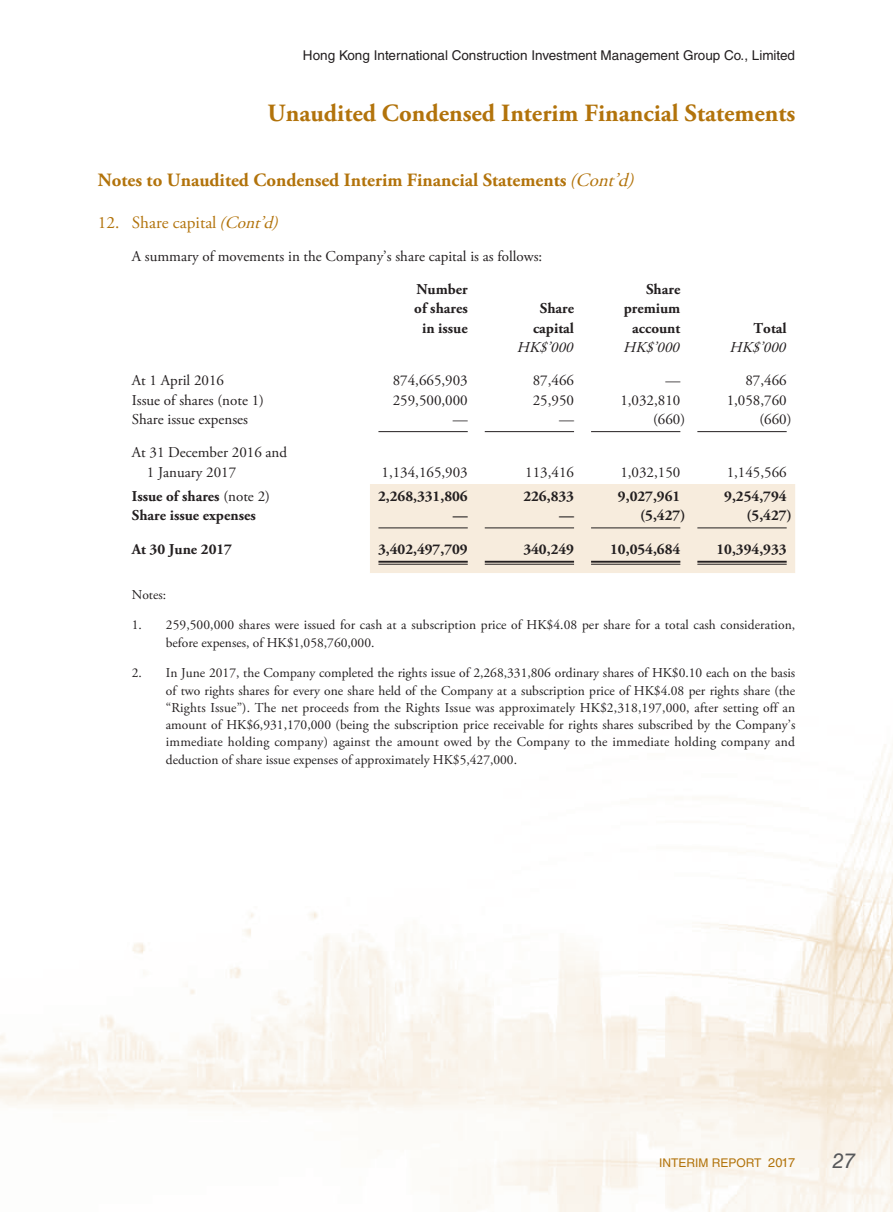
<style>
.page{position:relative;width:893px;height:1212px;background:#fff}
.page>*{position:absolute;margin:0;border:0;box-sizing:border-box;transform-origin:0 0}
.t1{font:700 24.75px "Adobe Garamond Pro";color:#b2730b}
.t2{font:italic 21px "Helvetica LT Std";color:#57585a}
._3__標題{font:700 18.75px "Adobe Garamond Pro";color:#b2730b}
._4__副標題{font:17.25px "Adobe Garamond Pro";color:#b2730b}
._1__內文{font:15px "Adobe Garamond Pro";color:#231f20}
._1__內文-2{font:700 15px "Adobe Garamond Pro";color:#231f20}
._1__內文-3{font:italic 15px "Adobe Garamond Pro";color:#231f20}
._2__附註內文{font:13.5px/17.2px "Adobe Garamond Pro";letter-spacing:.005em;color:#231f20}
.t3{font:13.5px "Helvetica LT Std";color:#231f20}
.t4{font:12px "Helvetica LT Std";color:#b2730b}
.s1{font-weight:400;font-style:italic}
.s2{font-style:italic}
.s3{font-weight:400}
.s4{font-size:12.75px}
</style>
<div class="page">
<img style="left:1px;top:431px;width:892px;height:781px">
<div style="left:370px;top:484px;width:425px;height:89px;background:#f7ecdd"></div>
<hr style="left:378px;top:431px;width:90px;height:1px;background:#231f20">
<hr style="left:485px;top:431px;width:89px;height:1px;background:#231f20">
<hr style="left:591px;top:431px;width:89px;height:1px;background:#231f20">
<hr style="left:697px;top:431px;width:90px;height:1px;background:#231f20">
<hr style="left:378px;top:527px;width:90px;height:1px;background:#231f20">
<hr style="left:485px;top:527px;width:89px;height:1px;background:#231f20">
<hr style="left:591px;top:527px;width:89px;height:1px;background:#231f20">
<hr style="left:697px;top:527px;width:90px;height:1px;background:#231f20">
<hr style="left:378px;top:561px;width:90px;height:2px;background:#231f20">
<hr style="left:378px;top:564px;width:90px;height:1px;background:#231f20">
<hr style="left:485px;top:561px;width:89px;height:2px;background:#231f20">
<hr style="left:485px;top:564px;width:89px;height:1px;background:#231f20">
<hr style="left:591px;top:561px;width:89px;height:2px;background:#231f20">
<hr style="left:591px;top:564px;width:89px;height:1px;background:#231f20">
<hr style="left:697px;top:561px;width:90px;height:2px;background:#231f20">
<hr style="left:697px;top:564px;width:90px;height:1px;background:#231f20">
<p class="t3" style="left:303px;top:48px;width:494px">Hong Kong International Construction Investment Management Group Co., Limited</p>
<h1 class="t1" style="left:268px;top:99px;width:529px">Unaudited Condensed Interim Financial Statements</h1>
<p class="_3__標題" style="left:98px;top:169px;width:543px">Notes to Unaudited Condensed Interim Financial Statements <span class="s1">(Cont’d)</span></p>
<p class="_4__副標題" style="left:98px;top:212px;width:187px">12. Share capital<span class="s2">(Cont’d)</span></p>
<p class="_1__內文" style="left:132px;top:247px;width:412px">A summary of movements in the Company’s share capital is as follows:</p>
<p class="_1__內文-2" style="left:416px;top:280px;width:53px">Number</p>
<p class="_1__內文-2" style="left:414px;top:300px;width:55px">of shares</p>
<p class="_1__內文-2" style="left:422px;top:319px;width:47px">in issue</p>
<p class="_1__內文-2" style="left:646px;top:280px;width:36px">Share</p>
<p class="_1__內文-2" style="left:624px;top:300px;width:58px">premium</p>
<p class="_1__內文-2" style="left:632px;top:319px;width:50px">account</p>
<p class="_1__內文-2" style="left:754px;top:319px;width:35px">Total</p>
<p class="_1__內文-2" style="left:540px;top:300px;width:36px">Share</p>
<p class="_1__內文-2" style="left:533px;top:319px;width:42px">capital</p>
<p class="_1__內文-3" style="left:517px;top:338px;width:62px">HK$’000</p>
<p class="_1__內文-3" style="left:623px;top:338px;width:62px">HK$’000</p>
<p class="_1__內文-3" style="left:730px;top:338px;width:62px">HK$’000</p>
<p class="_1__內文" style="left:132px;top:371px;width:94px">At 1 April 2016</p>
<p class="_1__內文" style="left:393px;top:371px;width:76px">874,665,903</p>
<p class="_1__內文" style="left:533px;top:371px;width:43px">87,466</p>
<p class="_1__內文" style="left:665px;top:371px;width:16px">—</p>
<p class="_1__內文" style="left:745px;top:371px;width:43px">87,466</p>
<p class="_1__內文" style="left:132px;top:391px;width:134px">Issue of shares (note 1)</p>
<p class="_1__內文" style="left:393px;top:391px;width:76px">259,500,000</p>
<p class="_1__內文" style="left:533px;top:391px;width:43px">25,950</p>
<p class="_1__內文" style="left:620px;top:391px;width:61px">1,032,810</p>
<p class="_1__內文" style="left:727px;top:391px;width:62px">1,058,760</p>
<p class="_1__內文" style="left:132px;top:410px;width:118px">Share issue expenses</p>
<p class="_1__內文" style="left:453px;top:410px;width:16px">—</p>
<p class="_1__內文" style="left:559px;top:410px;width:16px">—</p>
<p class="_1__內文" style="left:653px;top:410px;width:34px">(660)</p>
<p class="_1__內文" style="left:759px;top:410px;width:34px">(660)</p>
<p class="_1__內文" style="left:132px;top:444px;width:157px">At 31 December 2016 and</p>
<p class="_1__內文" style="left:147px;top:463px;width:91px">1 January 2017</p>
<p class="_1__內文" style="left:381px;top:463px;width:88px">1,134,165,903</p>
<p class="_1__內文" style="left:525px;top:463px;width:50px">113,416</p>
<p class="_1__內文" style="left:620px;top:463px;width:61px">1,032,150</p>
<p class="_1__內文" style="left:727px;top:463px;width:62px">1,145,566</p>
<p class="_1__內文-2" style="left:132px;top:487px;width:140px">Issue of shares <span class="s3">(note 2)</span></p>
<p class="_1__內文-2" style="left:378px;top:487px;width:91px">2,268,331,806</p>
<p class="_1__內文-2" style="left:523px;top:487px;width:52px">226,833</p>
<p class="_1__內文-2" style="left:618px;top:487px;width:64px">9,027,961</p>
<p class="_1__內文-2" style="left:724px;top:487px;width:64px">9,254,794</p>
<p class="_1__內文-2" style="left:132px;top:507px;width:125px">Share issue expenses</p>
<p class="_1__內文-2" style="left:453px;top:507px;width:16px">—</p>
<p class="_1__內文-2" style="left:559px;top:507px;width:16px">—</p>
<p class="_1__內文-2" style="left:640px;top:507px;width:47px">(5,427)</p>
<p class="_1__內文-2" style="left:746px;top:507px;width:47px">(5,427)</p>
<p class="_1__內文-2" style="left:132px;top:540px;width:102px">At 30 June 2017</p>
<p class="_1__內文-2" style="left:378px;top:540px;width:91px">3,402,497,709</p>
<p class="_1__內文-2" style="left:523px;top:540px;width:52px">340,249</p>
<p class="_1__內文-2" style="left:610px;top:540px;width:72px">10,054,684</p>
<p class="_1__內文-2" style="left:716px;top:540px;width:72px">10,394,933</p>
<p class="_2__附註內文" style="left:132px;top:586px;width:36px">Notes:</p>
<p class="_2__附註內文" style="left:166px;top:617px;width:631px;text-indent:-34px">1. 259,500,000 shares were issued for cash at a subscription price of HK$4.08 per share for a total cash consideration, before expenses, of HK$1,058,760,000.</p>
<p class="_2__附註內文" style="left:166px;top:665px;width:631px;text-align:justify;text-indent:-34px">2. In June 2017, the Company completed the rights issue of 2,268,331,806 ordinary shares of HK$0.10 each on the basis of two rights shares for every one share held of the Company at a subscription price of HK$4.08 per rights share (the “Rights Issue”). The net proceeds from the Rights Issue was approximately HK$2,318,197,000, after setting off an amount of HK$6,931,170,000 (being the subscription price receivable for rights shares subscribed by the Company’s immediate holding company) against the amount owed by the Company to the immediate holding company and deduction of share issue expenses of approximately HK$5,427,000.</p>
<p class="t4" style="left:659px;top:1156px;width:137px">INTERIM REPORT <span class="s4">2017</span></p>
<h2 class="t2" style="left:832px;top:1148px;width:25px">27</h2>
</div>
